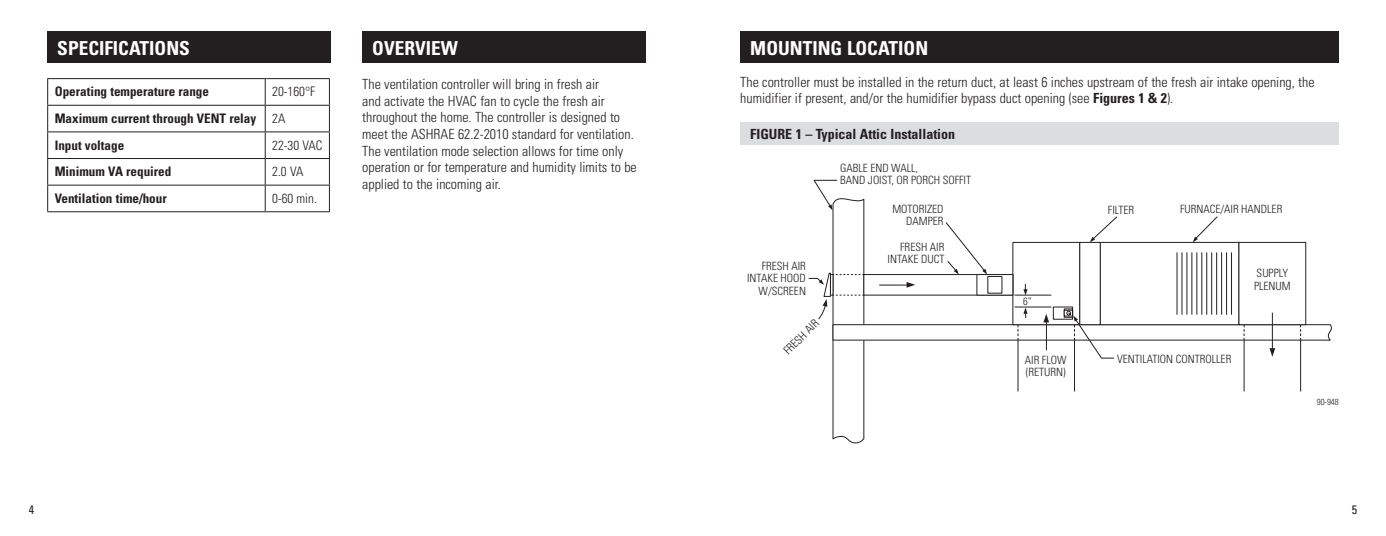
<style>
.page{position:relative;width:1386px;height:536px;background:#fff}
.page>*{position:absolute;margin:0;border:0;box-sizing:border-box;transform-origin:0 0}
.t1{font:700 condensed 19.25px "Univers";color:#fff}
.t2{font:300 condensed 14px/16.6px "Univers";color:#231f20}
.t3{font:700 condensed 14px "Univers";color:#231f20}
.t4{font:700 condensed 13.12px/26.6px "Univers";color:#231f20}
.t5{font:300 condensed 13.12px "Univers";color:#231f20}
.t6{font:condensed 12.25px "Univers";color:#231f20}
.t7{font:300 condensed 11.38px/12.2px "Univers";color:#231f20;text-align:right}
.t8{font:300 condensed 10.5px "Univers";color:#231f20}
.t9{font:300 condensed 8.75px "Univers";color:#231f20}
.s1{font-weight:300}
.s2{font-weight:700}
</style>
<div class="page">
<div style="left:47px;top:32px;width:284px;height:31px;background:#231f20"></div>
<div style="left:362px;top:32px;width:284px;height:31px;background:#231f20"></div>
<hr style="left:47px;top:78px;width:218px;height:1px;background:#231f20">
<hr style="left:265px;top:78px;width:65px;height:1px;background:#231f20">
<hr style="left:47px;top:105px;width:218px;height:1px;background:#231f20">
<hr style="left:265px;top:105px;width:65px;height:1px;background:#231f20">
<hr style="left:47px;top:131px;width:218px;height:1px;background:#231f20">
<hr style="left:265px;top:131px;width:65px;height:1px;background:#231f20">
<hr style="left:47px;top:158px;width:218px;height:1px;background:#231f20">
<hr style="left:265px;top:158px;width:65px;height:1px;background:#231f20">
<hr style="left:47px;top:185px;width:218px;height:1px;background:#231f20">
<svg style="left:47px;top:79px;width:1px;height:132px"></svg>
<hr style="left:265px;top:185px;width:65px;height:1px;background:#231f20">
<svg style="left:265px;top:79px;width:1px;height:132px"></svg>
<svg style="left:329px;top:79px;width:1px;height:132px"></svg>
<hr style="left:47px;top:211px;width:218px;height:1px;background:#231f20">
<hr style="left:265px;top:211px;width:65px;height:1px;background:#231f20">
<div style="left:740px;top:32px;width:599px;height:31px;background:#231f20"></div>
<svg style="left:808px;top:179px;width:524px;height:264px"></svg>
<div style="left:740px;top:122px;width:599px;height:22px;background:#dcdddf"></div>
<h1 class="t1" style="left:57px;top:36px;width:134px">SPECIFICATIONS</h1>
<h1 class="t1" style="left:372px;top:36px;width:87px">OVERVIEW</h1>
<p class="t4" style="left:55px;top:78px;width:156px">Operating temperature range</p>
<p class="t2" style="left:362px;top:76px;width:276px">The ventilation controller will bring in fresh air<br>and activate the HVAC fan to cycle the fresh air throughout the home. The controller is designed to meet the ASHRAE 62.2-2010 standard for ventilation.<br>The ventilation mode selection allows for time only operation or for temperature and humidity limits to be applied to the incoming air.</p>
<p class="t4" style="left:55px;top:78px;width:262px;text-indent:218px"><span class="s1">20-160°F<br></span>Maximum current through VENT relay <span class="s1">2A<br></span>Input voltage</p>
<p class="t5" style="left:272px;top:137px;width:52px">22-30 VAC</p>
<p class="t4" style="left:55px;top:158px;width:118px">Minimum VA required</p>
<p class="t5" style="left:272px;top:164px;width:33px">2.0 VA</p>
<p class="t4" style="left:55px;top:185px;width:114px">Ventilation time/hour</p>
<p class="t5" style="left:272px;top:190px;width:44px">0-60 min.</p>
<h1 class="t1" style="left:750px;top:36px;width:179px">MOUNTING LOCATION</h1>
<p class="t2" style="left:740px;top:73px;width:576px">The controller must be installed in the return duct, at least 6 inches upstream of the fresh air intake opening, the humidifier if present, and/or the humidifier bypass duct opening (see <span class="s2">Figures 1 &amp; 2</span>).</p>
<p class="t3" style="left:750px;top:125px;width:206px">FIGURE 1 – Typical Attic Installation</p>
<p class="t7" style="left:747px;top:259px;width:60px">FRESH AIR<br>INTAKE HOOD<br>W/SCREEN</p>
<p class="t7" style="left:781px;top:348px;width:46px;rotate:-45deg">FRESH AIR</p>
<p class="t7" style="left:840px;top:161px;width:133px;text-align:left">GABLE END WALL,<br>BAND JOIST, OR PORCH SOFFIT</p>
<p class="t7" style="left:892px;top:202px;width:53px">MOTORIZED<br>DAMPER</p>
<p class="t7" style="left:888px;top:240px;width:58px">FRESH AIR<br>INTAKE DUCT</p>
<p class="t7" style="left:1108px;top:203px;width:28px">FILTER</p>
<p class="t7" style="left:1180px;top:202px;width:104px">FURNACE/AIR HANDLER</p>
<p class="t8" style="left:1023px;top:295px;width:10px">6”</p>
<p class="t7" style="left:1025px;top:353px;width:43px">AIR FLOW</p>
<p class="t7" style="left:1117px;top:353px;width:116px">VENTILATION CONTROLLER</p>
<p class="t7" style="left:1026px;top:366px;width:41px">(RETURN)</p>
<p class="t7" style="left:1254px;top:267px;width:38px;text-align:left">SUPPLY<br>PLENUM</p>
<p class="t9" style="left:1317px;top:396px;width:23px">90-948</p>
<p class="t6" style="left:29px;top:502px;width:7px">4</p>
<p class="t6" style="left:1352px;top:502px;width:7px">5</p>
</div>
